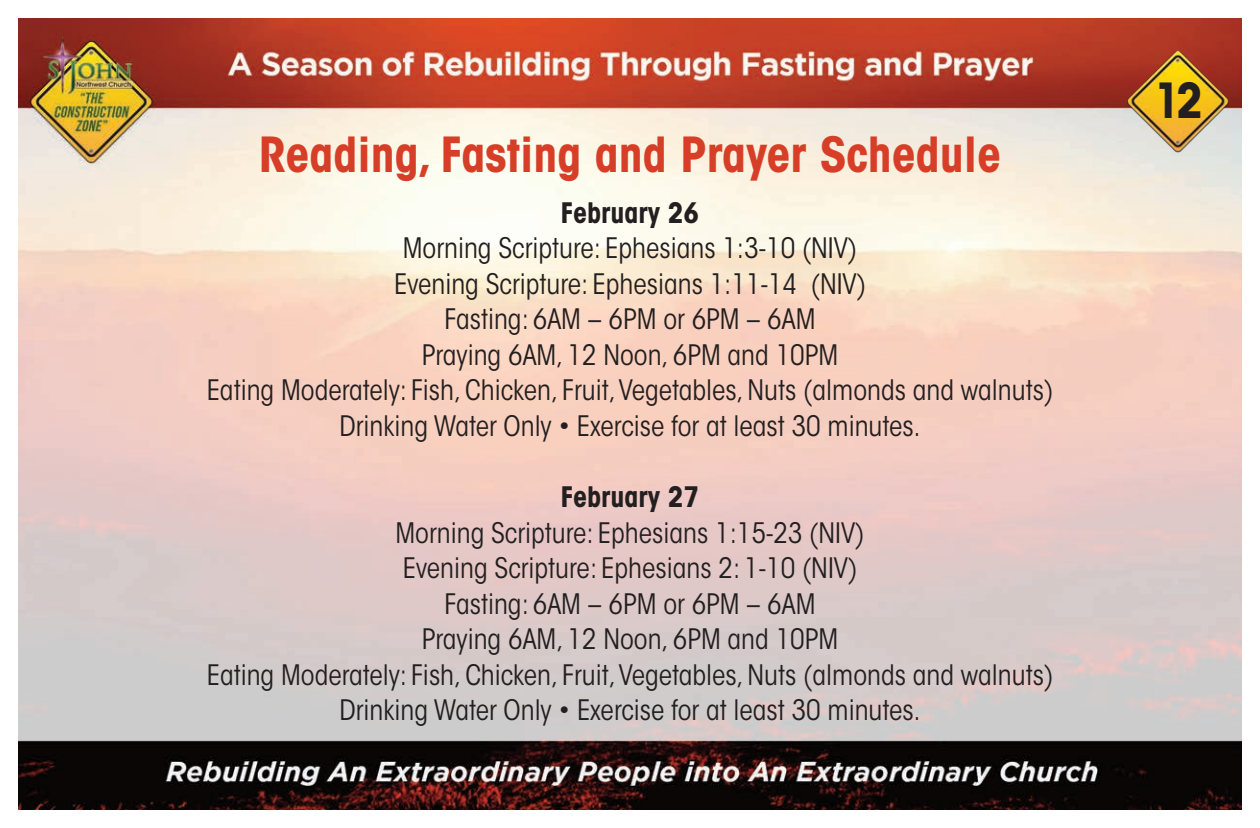
<style>
.page{position:relative;width:1260px;height:828px;background:#fff}
.page>*{position:absolute;margin:0;border:0;box-sizing:border-box;transform-origin:0 0}
.t1{font:700 condensed 48px "ITC Avant Garde Std";color:#d73e27}
.t2{font:700 condensed 48px "ITC Avant Garde Std";color:#231f20}
.t3{font:condensed 28px "ITC Avant Garde Std";color:#231f20}
.t4{font:700 condensed 28px "ITC Avant Garde Std";color:#231f20}
</style>
<div class="page">
<img style="left:18px;top:18px;width:1224px;height:792px">
<img style="left:1121px;top:47px;width:113px;height:111px">
<p class="t1" style="left:259px;top:137px;width:744px">Reading, Fasting and Prayer Schedule</p>
<p class="t4" style="left:561px;top:202px;width:140px">February 26</p>
<p class="t3" style="left:403px;top:238px;width:456px">Morning Scripture: Ephesians 1:3-10 (NIV)</p>
<p class="t3" style="left:394px;top:273px;width:473px">Evening Scripture: Ephesians 1:11-14 (NIV)</p>
<p class="t3" style="left:445px;top:309px;width:372px">Fasting: 6AM – 6PM or 6PM – 6AM</p>
<p class="t3" style="left:422px;top:344px;width:418px">Praying 6AM, 12 Noon, 6PM and 10PM</p>
<p class="t3" style="left:207px;top:380px;width:848px">Eating Moderately: Fish, Chicken, Fruit, Vegetables, Nuts (almonds and walnuts)</p>
<p class="t3" style="left:340px;top:415px;width:583px">Drinking Water Only • Exercise for at least 30 minutes.</p>
<p class="t4" style="left:561px;top:486px;width:140px">February 27</p>
<p class="t3" style="left:395px;top:522px;width:471px">Morning Scripture: Ephesians 1:15-23 (NIV)</p>
<p class="t3" style="left:403px;top:557px;width:456px">Evening Scripture: Ephesians 2: 1-10 (NIV)</p>
<p class="t3" style="left:445px;top:593px;width:372px">Fasting: 6AM – 6PM or 6PM – 6AM</p>
<p class="t3" style="left:422px;top:628px;width:418px">Praying 6AM, 12 Noon, 6PM and 10PM</p>
<p class="t3" style="left:207px;top:664px;width:848px">Eating Moderately: Fish, Chicken, Fruit, Vegetables, Nuts (almonds and walnuts)</p>
<p class="t3" style="left:340px;top:699px;width:583px">Drinking Water Only • Exercise for at least 30 minutes.</p>
<p class="t2" style="left:1154px;top:83px;width:50px">12</p>
</div>
